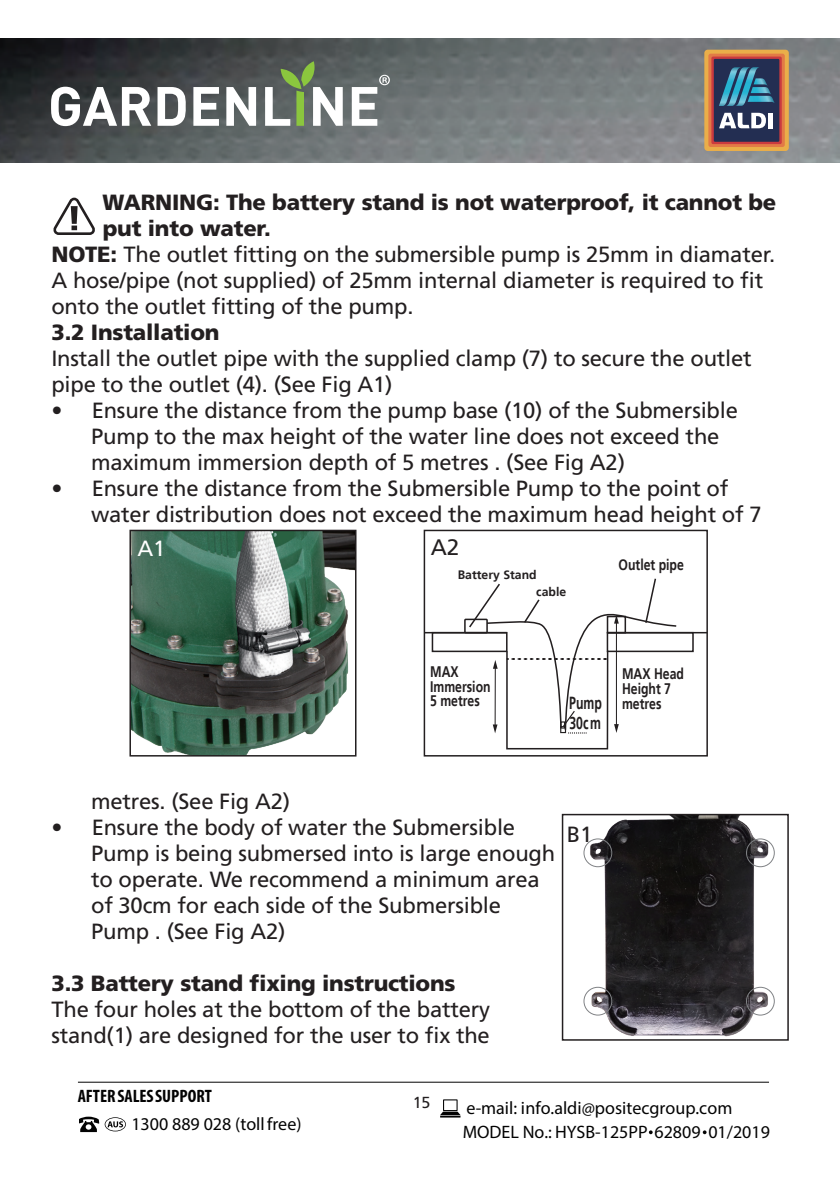
<style>
.page{position:relative;width:840px;height:1191px;background:#fff}
.page>*{position:absolute;margin:0;border:0;box-sizing:border-box;transform-origin:0 0}
.t1{font:22.4px "Frutiger";color:#231f20}
.t2{font:22px/26px "Frutiger";letter-spacing:-.01em;color:#231f20}
.t3{font:900 22px "Frutiger";letter-spacing:-.01em;color:#231f20}
.t4{font:22px "Frutiger";color:#fff}
.t5{font:18px "Myriad Pro";color:#030303}
.t6{font:700 condensed 18px "Myriad Pro";color:#030303}
.t7{font:700 17.4px "Frutiger";color:#231f20;scale:.7 1}
.t8{font:16px "Frutiger";color:#231f20}
.t9{font:700 15.2px/14.6px "Frutiger";color:#231f20;scale:.8 1}
.t10{font:700 12.2px/17px "Frutiger";color:#231f20}
.s1{font-weight:900}
</style>
<div class="page">
<img style="left:0;top:39px;width:839px;height:123px">
<svg style="left:704px;top:50px;width:84px;height:101px"></svg>
<svg style="left:708px;top:54px;width:76px;height:93px"></svg>
<svg style="left:711px;top:57px;width:70px;height:87px"></svg>
<div style="left:713px;top:59px;width:65px;height:83px;background:#232e52"></div>
<hr style="left:768px;top:113px;width:4px;height:15px;background:#fff">
<svg style="left:719px;top:113px;width:46px;height:15px"></svg>
<img style="left:740px;top:67px;width:18px;height:39px">
<img style="left:719px;top:67px;width:21px;height:39px">
<svg style="left:753px;top:78px;width:13px;height:8px"></svg>
<img style="left:750px;top:87px;width:20px;height:7px">
<img style="left:747px;top:96px;width:27px;height:7px">
<svg style="left:79px;top:1116px;width:20px;height:16px"></svg>
<svg style="left:105px;top:1117px;width:21px;height:14px"></svg>
<hr style="left:78px;top:1081px;width:690px;height:1px;background:#030303">
<svg style="left:648px;top:1130px;width:4px;height:4px"></svg>
<svg style="left:702px;top:1130px;width:4px;height:4px"></svg>
<svg style="left:440px;top:1099px;width:20px;height:18px"></svg>
<svg style="left:51px;top:87px;width:100px;height:39px"></svg>
<svg style="left:157px;top:87px;width:29px;height:39px"></svg>
<svg style="left:193px;top:87px;width:26px;height:39px"></svg>
<svg style="left:226px;top:87px;width:30px;height:39px"></svg>
<svg style="left:265px;top:61px;width:77px;height:65px"></svg>
<svg style="left:351px;top:75px;width:38px;height:51px"></svg>
<svg style="left:53px;top:198px;width:42px;height:37px"></svg>
<img style="left:585px;top:817px;width:187px;height:220px">
<div style="left:561px;top:814px;width:227px;height:226px;border:2px solid #231f20"></div>
<div style="left:583px;top:838px;width:28px;height:29px;border:1px solid #808285;border-radius:50%"></div>
<div style="left:583px;top:987px;width:28px;height:28px;border:1px solid #808285;border-radius:50%"></div>
<div style="left:745px;top:987px;width:29px;height:28px;border:1px solid #808285;border-radius:50%"></div>
<div style="left:745px;top:838px;width:29px;height:29px;border:1px solid #808285;border-radius:50%"></div>
<img style="left:132px;top:533px;width:221px;height:220px">
<div style="left:129px;top:530px;width:227px;height:226px;border:2px solid #231f20"></div>
<div style="left:464px;top:618px;width:23px;height:15px;border:2px solid #231f20"></div>
<div style="left:506px;top:650px;width:102px;height:99px;border:2px solid #231f20"></div>
<div style="left:606px;top:632px;width:87px;height:20px;border:2px solid #231f20"></div>
<div style="left:431px;top:632px;width:76px;height:20px;border:2px solid #231f20"></div>
<hr style="left:607px;top:632px;width:99px;height:1px;background:#231f20">
<hr style="left:424px;top:632px;width:82px;height:1px;background:#231f20">
<svg style="left:467px;top:578px;width:210px;height:155px"></svg>
<div style="left:423px;top:530px;width:284px;height:226px;border:2px solid #231f20"></div>
<p class="t3" style="left:102px;top:189px;width:675px">WARNING: The battery stand is not waterproof, it cannot be</p>
<p class="t3" style="left:103px;top:215px;width:169px">put into water.</p>
<p class="t2" style="left:51px;top:242px;width:724px"><span class="s1">NOTE:</span> The outlet fitting on the submersible pump is 25mm in diamater.</p>
<p class="t2" style="left:51px;top:268px;width:713px">A hose/pipe (not supplied) of 25mm internal diameter is required to fit</p>
<p class="t2" style="left:51px;top:294px;width:363px">onto the outlet fitting of the pump.</p>
<p class="t3" style="left:51px;top:319px;width:169px">3.2 Installation</p>
<p class="t2" style="left:51px;top:346px;width:701px">Install the outlet pipe with the supplied clamp (7) to secure the outlet pipe to the outlet (4). (See Fig A1)</p>
<p class="t2" style="left:91px;top:398px;width:648px;text-indent:-40px">• Ensure the distance from the pump base (10) of the Submersible<br>Pump to the max height of the water line does not exceed the maximum immersion depth of 5 metres . (See Fig A2)</p>
<p class="t2" style="left:91px;top:476px;width:671px;text-indent:-40px">• Ensure the distance from the Submersible Pump to the point of water distribution does not exceed the maximum head height of 7</p>
<p class="t4" style="left:137px;top:535px;width:29px">A1</p>
<p class="t1" style="left:430px;top:534px;width:30px">A2</p>
<p class="t10" style="left:536px;top:566px;width:31px;text-indent:-78px">Battery Stand cable</p>
<p class="t9" style="left:618px;top:558px;width:83px">Outlet pipe</p>
<p class="t9" style="left:430px;top:664px;width:77px">MAX<br>Immersion<br>5 metres</p>
<p class="t7" style="left:569px;top:693px;width:48px">Pump</p>
<p class="t7" style="left:569px;top:713px;width:46px">30cm</p>
<p class="t9" style="left:621px;top:667px;width:79px">MAX Head<br>Height 7 metres</p>
<p class="t2" style="left:91px;top:788px;width:200px">metres. (See Fig A2)</p>
<p class="t2" style="left:91px;top:814px;width:465px;text-indent:-40px">• Ensure the body of water the Submersible Pump is being submersed into is large enough to operate. We recommend a minimum area of 30cm for each side of the Submersible Pump . (See Fig A2)</p>
<p class="t3" style="left:51px;top:969px;width:405px">3.3 Battery stand fixing instructions</p>
<p class="t2" style="left:51px;top:996px;width:440px">The four holes at the bottom of the battery stand(1) are designed for the user to fix the</p>
<p class="t2" style="left:566px;top:821px;width:27px">B1</p>
<p class="t6" style="left:78px;top:1084px;width:135px">AFTER SALES SUPPORT</p>
<p class="t8" style="left:412px;top:1092px;width:19px">15</p>
<p class="t5" style="left:466px;top:1097px;width:267px">e-mail: info.aldi@positecgroup.com</p>
<p class="t5" style="left:131px;top:1113px;width:171px">1300 889 028 (toll free)</p>
<p class="t5" style="left:462px;top:1120px;width:308px">MODEL No.: HYSB-125PP 62809 01/2019</p>
</div>
